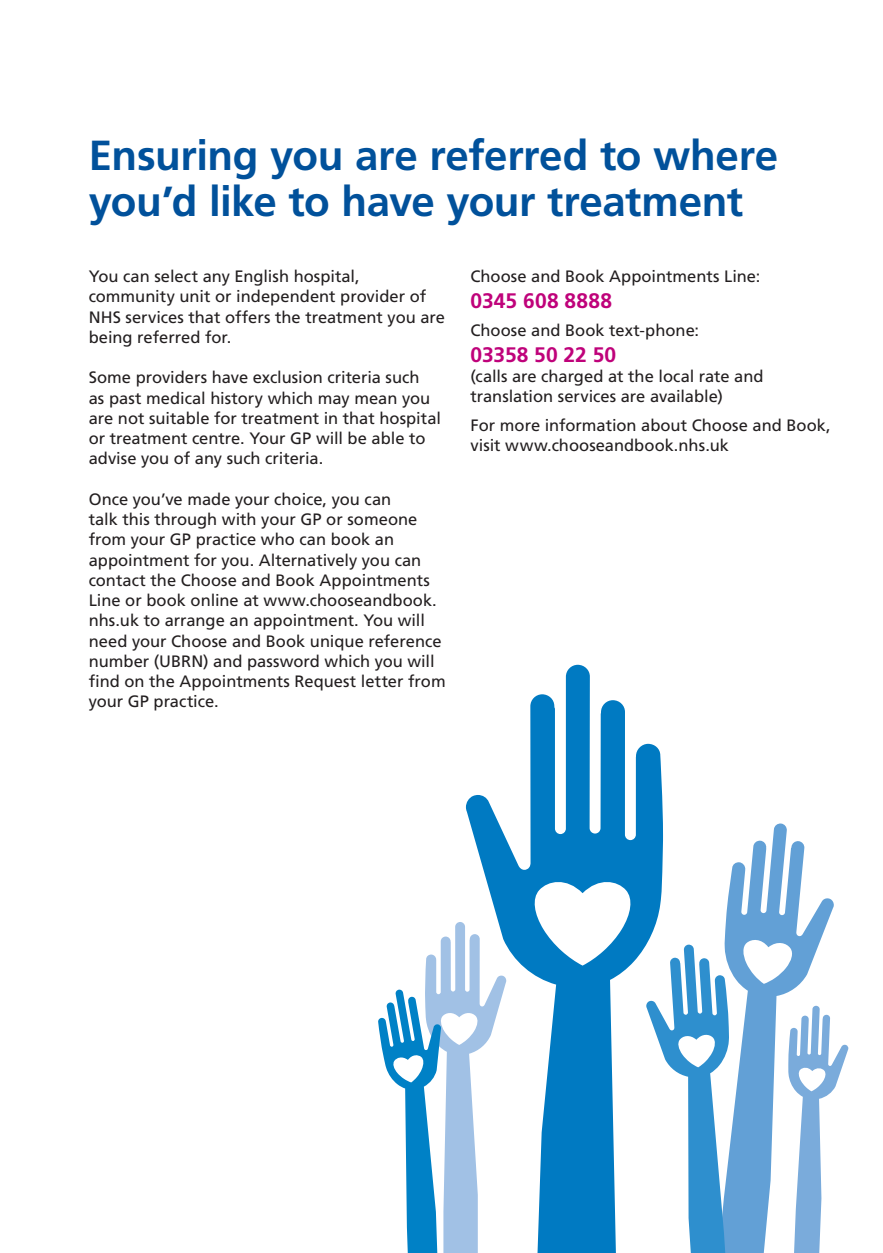
<style>
.page{position:relative;width:883px;height:1253px;background:#fff}
.page>*{position:absolute;margin:0;border:0;box-sizing:border-box;transform-origin:0 0}
.t1{font:700 42px/46.5px "Frutiger LT Std";letter-spacing:-.01em;color:#01519b}
.t2{font:700 21px "Frutiger LT Std";letter-spacing:.005em;color:#bf027a}
.t3{font:16.5px/20.2px "Frutiger LT Std";color:#231f20}
</style>
<div class="page">
<svg style="left:466px;top:664px;width:197px;height:588px"></svg>
<svg style="left:833px;top:1044px;width:15px;height:46px"></svg>
<svg style="left:724px;top:823px;width:109px;height:429px"></svg>
<svg style="left:378px;top:921px;width:128px;height:331px"></svg>
<svg style="left:646px;top:944px;width:83px;height:308px"></svg>
<h1 class="t1" style="left:89px;top:132px;width:691px">Ensuring you are referred to where you’d like to have your treatment</h1>
<p class="t3" style="left:89px;top:266px;width:358px">You can select any English hospital, community unit or independent provider of NHS services that offers the treatment you are being referred for.</p>
<p class="t3" style="left:89px;top:367px;width:354px">Some providers have exclusion criteria such<br>as past medical history which may mean you are not suitable for treatment in that hospital or treatment centre. Your GP will be able to advise you of any such criteria.</p>
<p class="t3" style="left:89px;top:489px;width:358px">Once you’ve made your choice, you can<br>talk this through with your GP or someone from your GP practice who can book an appointment for you. Alternatively you can contact the Choose and Book Appointments Line or book online at www.chooseandbook. nhs.uk to arrange an appointment. You will need your Choose and Book unique reference number (UBRN) and password which you will find on the Appointments Request letter from your GP practice.</p>
<p class="t3" style="left:470px;top:266px;width:291px">Choose and Book Appointments Line:</p>
<p class="t2" style="left:470px;top:288px;width:143px">0345 608 8888</p>
<p class="t3" style="left:470px;top:320px;width:230px">Choose and Book text-phone:</p>
<p class="t2" style="left:470px;top:342px;width:147px">03358 50 22 50</p>
<p class="t3" style="left:470px;top:366px;width:294px">(calls are charged at the local rate and translation services are available)</p>
<p class="t3" style="left:470px;top:415px;width:362px">For more information about Choose and Book, visit www.chooseandbook.nhs.uk</p>
</div>
